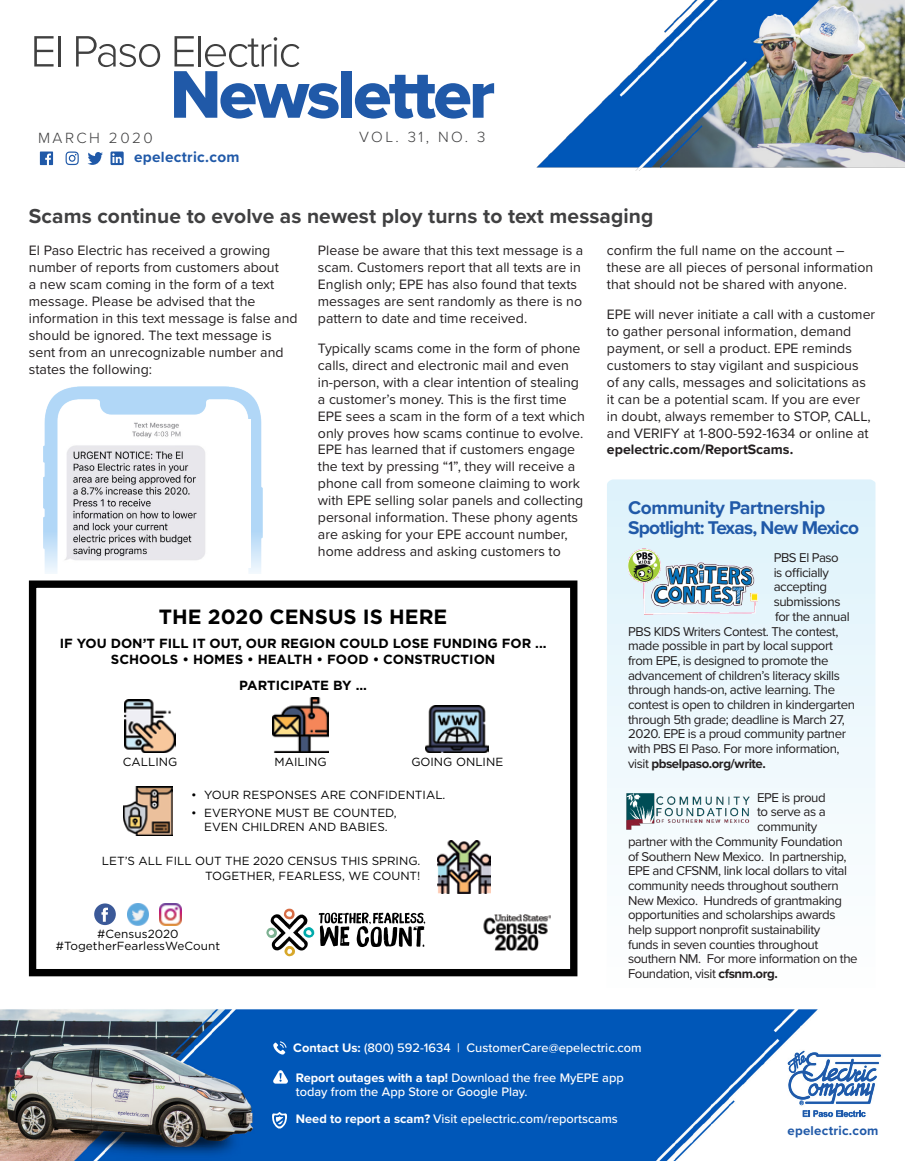
<style>
.page{position:relative;width:905px;height:1161px;background:#fff}
.page>*{position:absolute;margin:0;border:0;box-sizing:border-box;transform-origin:0 0}
.t1{font:700 21px "Proxima Nova";letter-spacing:.005em;color:#404041}
.t2{font:700 20.55px "Gotham HTF";color:#000}
.t3{font:700 19.05px/20px "Proxima Nova";letter-spacing:-.04em;color:#2059a8}
.t4{font:300 15.3px "Proxima Nova";letter-spacing:.16em;color:#404041}
.t5{font:700 15.3px "Proxima Nova";letter-spacing:.02em;color:#2059a8}
.t6{font:14.1px/17px "Proxima Nova";color:#231f20}
.t7{font:700 14.1px "Proxima Nova";color:#231f20}
.t8{font:13.2px "Proxima Nova";letter-spacing:-.03em;color:#231f20}
.t9{font:700 13.2px/16.2px "Gotham HTF";color:#000;text-align:center}
.t10{font:700 13.2px "Proxima Nova";letter-spacing:-.03em;color:#231f20}
.t11{font:700 13.2px "Proxima Nova";letter-spacing:.02em;color:#2059a8}
.t12{font:500 12.75px/14.7px "Proxima Nova";color:#fff}
.t13{font:11.7px/14.7px "Gotham";color:#000;text-align:center}
.s1{font-weight:400}
.s2{font-weight:700}
</style>
<div class="page">
<img style="left:39px;top:0;width:865px;height:170px">
<img style="left:44px;top:387px;width:219px;height:138px">
<svg style="left:43px;top:525px;width:220px;height:49px"></svg>
<img style="left:58px;top:419px;width:192px;height:149px">
<svg style="left:607px;top:479px;width:268px;height:355px"></svg>
<img style="left:0;top:1009px;width:882px;height:152px">
<svg style="left:34px;top:36px;width:20px;height:31px"></svg>
<hr style="left:58px;top:36px;width:2px;height:31px;background:#404040">
<svg style="left:76px;top:36px;width:84px;height:31px"></svg>
<svg style="left:785px;top:1051px;width:96px;height:66px"></svg>
<svg style="left:273px;top:1041px;width:13px;height:14px"></svg>
<svg style="left:273px;top:1070px;width:15px;height:14px"></svg>
<svg style="left:272px;top:1112px;width:15px;height:17px"></svg>
<svg style="left:174px;top:36px;width:164px;height:83px"></svg>
<div style="left:341px;top:71px;width:11px;height:47px;background:#2059a8"></div>
<svg style="left:355px;top:75px;width:139px;height:44px"></svg>
<svg style="left:66px;top:152px;width:13px;height:13px"></svg>
<svg style="left:40px;top:152px;width:13px;height:13px"></svg>
<svg style="left:88px;top:152px;width:15px;height:13px"></svg>
<svg style="left:110px;top:152px;width:14px;height:13px"></svg>
<img style="left:124px;top:699px;width:52px;height:54px">
<img style="left:425px;top:705px;width:64px;height:47px">
<img style="left:273px;top:697px;width:55px;height:56px">
<img style="left:437px;top:841px;width:53px;height:53px">
<img style="left:123px;top:786px;width:50px;height:50px">
<svg style="left:266px;top:909px;width:159px;height:47px"></svg>
<img style="left:483px;top:914px;width:68px;height:37px">
<div style="left:94px;top:903px;width:22px;height:22px;background:#3b5998;border-radius:50%"></div>
<svg style="left:101px;top:908px;width:7px;height:14px"></svg>
<img style="left:160px;top:903px;width:22px;height:22px">
<img style="left:127px;top:903px;width:22px;height:22px">
<div style="left:29px;top:581px;width:548px;height:395px;border:7px solid #000"></div>
<div style="left:778px;top:1125px;width:109px;height:15px;background:#fff"></div>
<img style="left:628px;top:549px;width:129px;height:65px">
<img style="left:623px;top:789px;width:130px;height:43px">
<p class="t4" style="left:38px;top:127px;width:116px">MARCH 2020</p>
<p class="t4" style="left:359px;top:125px;width:128px">VOL. 31, NO. 3</p>
<p class="t5" style="left:134px;top:146px;width:107px">epelectric.com</p>
<h1 class="t1" style="left:29px;top:201px;width:626px">Scams continue to evolve as newest ploy turns to text messaging</h1>
<p class="t6" style="left:29px;top:241px;width:270px">El Paso Electric has received a growing number of reports from customers about<br>a new scam coming in the form of a text message. Please be advised that the information in this text message is false and should be ignored. The text message is sent from an unrecognizable number and states the following:</p>
<p class="t6" style="left:318px;top:241px;width:267px">Please be aware that this text message is a scam. Customers report that all texts are in English only; EPE has also found that texts messages are sent randomly as there is no pattern to date and time received.</p>
<p class="t6" style="left:318px;top:339px;width:268px">Typically scams come in the form of phone calls, direct and electronic mail and even in-person, with a clear intention of stealing a customer’s money. This is the first time EPE sees a scam in the form of a text which only proves how scams continue to evolve.<br>EPE has learned that if customers engage the text by pressing “1”, they will receive a phone call from someone claiming to work with EPE selling solar panels and collecting personal information. These phony agents are asking for your EPE account number, home address and asking customers to</p>
<h2 class="t2" style="left:159px;top:605px;width:290px">THE 2020 CENSUS IS HERE</h2>
<p class="t9" style="left:60px;top:635px;width:488px">IF YOU DON’T FILL IT OUT, OUR REGION COULD LOSE FUNDING FOR ...<br>SCHOOLS • HOMES • HEALTH • FOOD • CONSTRUCTION</p>
<p class="t9" style="left:239px;top:677px;width:129px">PARTICIPATE BY ...</p>
<p class="t13" style="left:123px;top:755px;width:56px">CALLING</p>
<p class="t13" style="left:274px;top:755px;width:54px">MAILING</p>
<p class="t13" style="left:411px;top:755px;width:93px">GOING ONLINE</p>
<p class="t13" style="left:191px;top:788px;width:256px">• YOUR RESPONSES ARE CONFIDENTIAL.</p>
<p class="t13" style="left:191px;top:805px;width:207px">• EVERYONE MUST BE COUNTED,<br>EVEN CHILDREN AND BABIES.</p>
<p class="t13" style="left:102px;top:853px;width:320px;text-align:right">LET’S ALL FILL OUT THE 2020 CENSUS THIS SPRING.<br>TOGETHER, FEARLESS, WE COUNT!</p>
<p class="t13" style="left:56px;top:928px;width:166px;line-height:11.7px">#Census2020 #TogetherFearlessWeCount</p>
<p class="t6" style="left:607px;top:241px;width:268px">confirm the full name on the account – these are all pieces of personal information that should not be shared with anyone.</p>
<p class="t6" style="left:607px;top:305px;width:270px">EPE will never initiate a call with a customer to gather personal information, demand payment, or sell a product. EPE reminds customers to stay vigilant and suspicious<br>of any calls, messages and solicitations as it can be a potential scam. If you are ever<br>in doubt, always remember to STOP, CALL, and VERIFY at 1-800-592-1634 or online at</p>
<p class="t7" style="left:607px;top:439px;width:188px">epelectric.com/ReportScams.</p>
<h3 class="t3" style="left:628px;top:497px;width:232px">Community Partnership<br>Spotlight: Texas, New Mexico</h3>
<p class="t8" style="left:773px;top:548px;width:67px">PBS El Paso</p>
<p class="t8" style="left:773px;top:562px;width:57px">is officially</p>
<p class="t8" style="left:773px;top:577px;width:55px">accepting</p>
<p class="t8" style="left:773px;top:592px;width:68px">submissions</p>
<p class="t8" style="left:775px;top:607px;width:76px">for the annual</p>
<p class="t8" style="left:628px;top:621px;width:212px">PBS KIDS Writers Contest. The contest,</p>
<p class="t8" style="left:628px;top:636px;width:206px">made possible in part by local support</p>
<p class="t8" style="left:628px;top:651px;width:202px">from EPE, is designed to promote the</p>
<p class="t8" style="left:628px;top:665px;width:213px">advancement of children’s literacy skills</p>
<p class="t8" style="left:628px;top:680px;width:209px">through hands-on, active learning. The</p>
<p class="t8" style="left:628px;top:695px;width:228px">contest is open to children in kindergarten</p>
<p class="t8" style="left:628px;top:709px;width:218px">through 5th grade; deadline is March 27,</p>
<p class="t8" style="left:628px;top:724px;width:219px">2020. EPE is a proud community partner</p>
<p class="t8" style="left:628px;top:739px;width:213px">with PBS El Paso. For more information,</p>
<p class="t10" style="left:628px;top:754px;width:139px"><span class="s1">visit</span> pbselpaso.org/write.</p>
<p class="t8" style="left:757px;top:788px;width:70px">EPE is proud</p>
<p class="t8" style="left:757px;top:802px;width:70px">to serve as a</p>
<p class="t8" style="left:757px;top:817px;width:62px">community</p>
<p class="t8" style="left:628px;top:832px;width:216px">partner with the Community Foundation</p>
<p class="t8" style="left:628px;top:846px;width:220px">of Southern New Mexico. In partnership,</p>
<p class="t8" style="left:628px;top:861px;width:220px">EPE and CFSNM, link local dollars to vital</p>
<p class="t8" style="left:628px;top:876px;width:212px">community needs throughout southern</p>
<p class="t8" style="left:628px;top:890px;width:215px">New Mexico. Hundreds of grantmaking</p>
<p class="t8" style="left:628px;top:905px;width:209px">opportunities and scholarships awards</p>
<p class="t8" style="left:628px;top:920px;width:194px">help support nonprofit sustainability</p>
<p class="t8" style="left:628px;top:934px;width:192px">funds in seven counties throughout</p>
<p class="t8" style="left:628px;top:949px;width:231px">southern NM. For more information on the</p>
<p class="t8" style="left:628px;top:964px;width:151px">Foundation, visit <span class="s2">cfsnm.org.</span></p>
<p class="t12" style="left:293px;top:1040px;width:350px"><span class="s2">Contact Us:</span> (800) 592-1634 | CustomerCare@epelectric.com</p>
<p class="t12" style="left:296px;top:1070px;width:329px"><span class="s2">Report outages with a tap!</span> Download the free MyEPE app today from the App Store or Google Play.</p>
<p class="t12" style="left:296px;top:1111px;width:323px"><span class="s2">Need to report a scam?</span> Visit epelectric.com/reportscams</p>
<p class="t11" style="left:787px;top:1121px;width:93px">epelectric.com</p>
</div>
